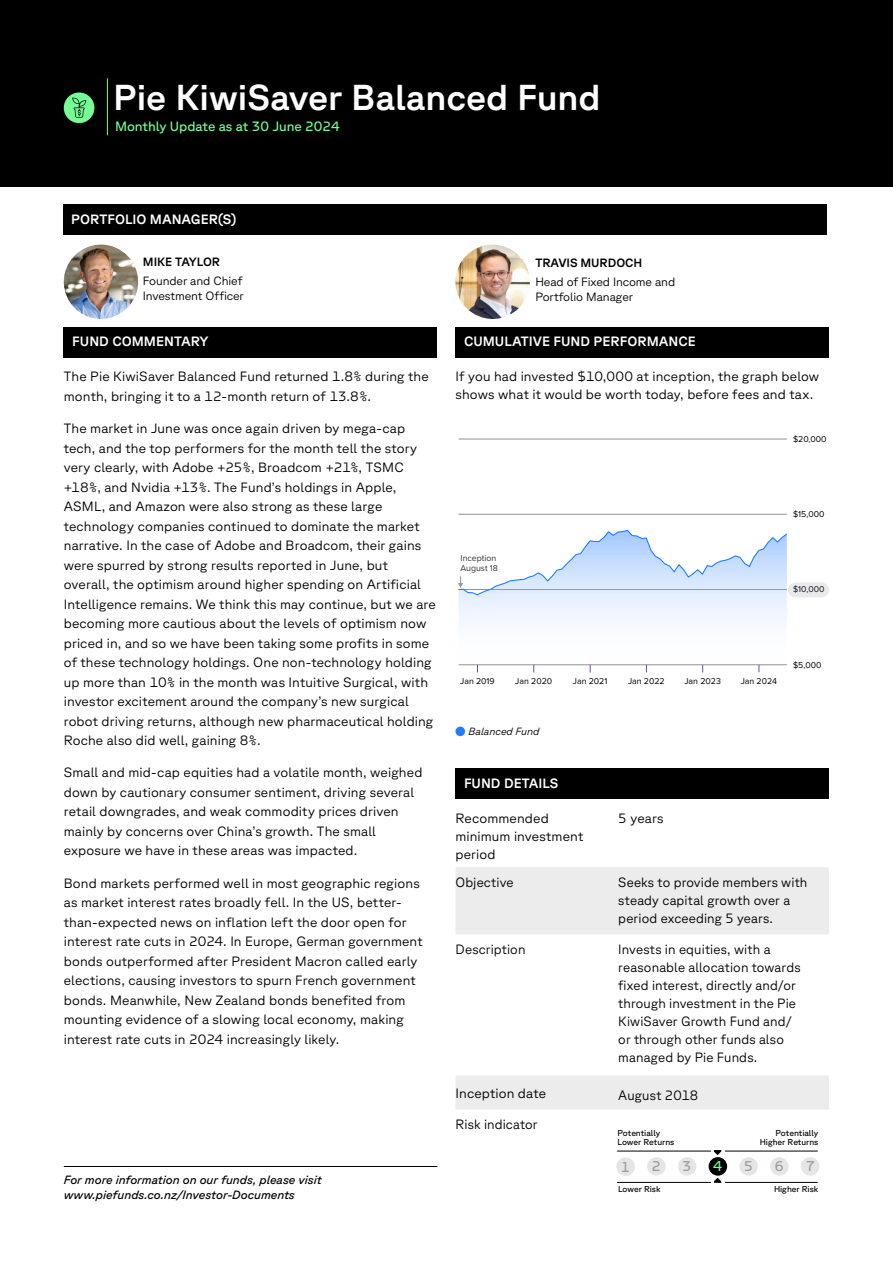
<style>
.page{position:relative;width:893px;height:1263px;background:#fff}
.page>*{position:absolute;margin:0;border:0;box-sizing:border-box;transform-origin:0 0}
.t1{font:500 36px "GT Planar";color:#fff}
.t2{font:14.25px "GT Planar";color:#9e9c9d}
.t3{font:14.25px "GT Planar";color:#75fc94}
.t4{font:300 13.5px/19.5px "GT Planar";letter-spacing:.01em;color:#000}
.t5{font:500 13.5px "GT Planar";color:#fff}
.t6{font:13.5px "GT Planar";color:#75fc94}
.t7{font:12px/15px "GT Planar Italic 15";color:#000}
.t8{font:300 12px/14.4px "GT Planar";letter-spacing:-.005em;color:#000}
.t9{font:500 12px "GT Planar";letter-spacing:-.005em;color:#000}
.t10{font:300 10.5px "GT Planar Italic 15";color:#000}
.t11{font:8.7px "Proxima Nova";color:#000}
.t12{font:8.7px/10.5px "Proxima Nova";color:#333}
.t13{font:8.55px/8.2px "GT Planar";letter-spacing:-.005em;color:#000}
</style>
<div class="page">
<div style="left:0;top:0;width:893px;height:187px;background:#000"></div>
<hr style="left:107px;top:78px;width:1px;height:57px;background:#75fc94">
<div style="left:64px;top:92px;width:30px;height:31px;background:#75fc94;border-radius:50%"></div>
<svg style="left:72px;top:97px;width:14px;height:21px"></svg>
<div style="left:455px;top:327px;width:374px;height:30px;background:#000"></div>
<div style="left:455px;top:768px;width:374px;height:31px;background:#000"></div>
<hr style="left:459px;top:514px;width:328px;height:1px;background:#919191">
<hr style="left:459px;top:439px;width:328px;height:1px;background:#919191">
<hr style="left:805px;top:439px;width:1px;height:226px;background:#333">
<svg style="left:458px;top:529px;width:329px;height:143px"></svg>
<div style="left:788px;top:582px;width:41px;height:15px;background:#e8eaec;border-radius:7px"></div>
<svg style="left:456px;top:867px;width:373px;height:242px"></svg>
<div style="left:647px;top:1157px;width:19px;height:19px;background:#e4e5e7;border-radius:50%"></div>
<svg style="left:678px;top:1157px;width:19px;height:19px"></svg>
<div style="left:709px;top:1157px;width:18px;height:19px;background:#000;border-radius:50%"></div>
<div style="left:739px;top:1157px;width:19px;height:19px;background:#e4e5e7;border-radius:50%"></div>
<div style="left:770px;top:1157px;width:19px;height:19px;background:#e4e5e7;border-radius:50%"></div>
<div style="left:801px;top:1157px;width:18px;height:19px;background:#e4e5e7;border-radius:50%"></div>
<hr style="left:617px;top:1182px;width:94px;height:1px;background:#000">
<svg style="left:714px;top:1178px;width:7px;height:5px"></svg>
<svg style="left:714px;top:1150px;width:7px;height:5px"></svg>
<hr style="left:617px;top:1151px;width:94px;height:1px;background:#000">
<hr style="left:725px;top:1182px;width:92px;height:1px;background:#000">
<hr style="left:725px;top:1151px;width:92px;height:1px;background:#000">
<svg style="left:616px;top:1157px;width:19px;height:19px"></svg>
<div style="left:64px;top:327px;width:373px;height:30px;background:#000"></div>
<hr style="left:64px;top:1166px;width:373px;height:1px;background:#000">
<div style="left:63px;top:204px;width:764px;height:31px;background:#000"></div>
<div style="left:455px;top:727px;width:10px;height:9px;background:#217dff;border-radius:50%"></div>
<img style="left:64px;top:245px;width:74px;height:74px;border-radius:37px">
<img style="left:455px;top:245px;width:75px;height:74px;border-radius:37px">
<h1 class="t1" style="left:113px;top:76px;width:489px">Pie KiwiSaver Balanced Fund</h1>
<p class="t6" style="left:115px;top:119px;width:226px">Monthly Update as at 30 June 2024</p>
<p class="t5" style="left:71px;top:211px;width:167px">PORTFOLIO MANAGER(S)</p>
<p class="t9" style="left:143px;top:255px;width:79px">MIKE TAYLOR</p>
<p class="t8" style="left:143px;top:274px;width:102px">Founder and Chief<br>Investment Officer</p>
<p class="t5" style="left:72px;top:334px;width:138px">FUND COMMENTARY</p>
<p class="t4" style="left:64px;top:367px;width:366px">The Pie KiwiSaver Balanced Fund returned 1.8% during the month, bringing it to a 12-month return of 13.8%.</p>
<p class="t4" style="left:64px;top:418px;width:374px">The market in June was once again driven by mega-cap tech, and the top performers for the month tell the story very clearly, with Adobe +25%, Broadcom +21%, TSMC +18%, and Nvidia +13%. The Fund’s holdings in Apple, ASML, and Amazon were also strong as these large technology companies continued to dominate the market narrative. In the case of Adobe and Broadcom, their gains were spurred by strong results reported in June, but overall, the optimism around higher spending on Artificial Intelligence remains. We think this may continue, but we are becoming more cautious about the levels of optimism now priced in, and so we have been taking some profits in some of these technology holdings. One non-technology holding up more than 10% in the month was Intuitive Surgical, with investor excitement around the company’s new surgical robot driving returns, although new pharmaceutical holding Roche also did well, gaining 8%.</p>
<p class="t4" style="left:64px;top:763px;width:360px">Small and mid-cap equities had a volatile month, weighed down by cautionary consumer sentiment, driving several retail downgrades, and weak commodity prices driven mainly by concerns over China’s growth. The small exposure we have in these areas was impacted.</p>
<p class="t4" style="left:64px;top:873px;width:360px">Bond markets performed well in most geographic regions as market interest rates broadly fell. In the US, better&shy;than-expected news on inflation left the door open for interest rate cuts in 2024. In Europe, German government bonds outperformed after President Macron called early elections, causing investors to spurn French government bonds. Meanwhile, New Zealand bonds benefited from mounting evidence of a slowing local economy, making interest rate cuts in 2024 increasingly likely.</p>
<p class="t7" style="left:64px;top:1171px;width:259px">For more information on our funds, please visit www.piefunds.co.nz/Investor-Documents</p>
<p class="t9" style="left:535px;top:256px;width:108px">TRAVIS MURDOCH</p>
<p class="t8" style="left:535px;top:275px;width:141px">Head of Fixed Income and<br>Portfolio Manager</p>
<p class="t5" style="left:464px;top:334px;width:233px">CUMULATIVE FUND PERFORMANCE</p>
<p class="t4" style="left:455px;top:367px;width:365px;line-height:18px">If you had invested $10,000 at inception, the graph below shows what it would be worth today, before fees and tax.</p>
<p class="t11" style="left:793px;top:432px;width:35px">$20,000</p>
<p class="t12" style="left:461px;top:552px;width:39px">Inception<br>August 18</p>
<p class="t11" style="left:793px;top:508px;width:33px">$15,000</p>
<p class="t11" style="left:793px;top:583px;width:33px">$10,000</p>
<p class="t11" style="left:460px;top:675px;width:36px">Jan 2019</p>
<p class="t11" style="left:515px;top:675px;width:38px">Jan 2020</p>
<p class="t11" style="left:573px;top:675px;width:36px">Jan 2021</p>
<p class="t11" style="left:628px;top:675px;width:38px">Jan 2022</p>
<p class="t11" style="left:684px;top:675px;width:38px">Jan 2023</p>
<p class="t11" style="left:741px;top:675px;width:38px">Jan 2024</p>
<p class="t11" style="left:793px;top:658px;width:30px">$5,000</p>
<p class="t10" style="left:469px;top:725px;width:72px">Balanced Fund</p>
<p class="t5" style="left:464px;top:775px;width:96px">FUND DETAILS</p>
<p class="t4" style="left:455px;top:809px;width:129px;line-height:18px">Recommended minimum investment period</p>
<p class="t4" style="left:618px;top:808px;width:47px">5 years</p>
<p class="t4" style="left:455px;top:872px;width:60px">Objective</p>
<p class="t4" style="left:618px;top:873px;width:191px;line-height:18px">Seeks to provide members with steady capital growth over a period exceeding 5 years.</p>
<p class="t4" style="left:455px;top:939px;width:71px">Description</p>
<p class="t4" style="left:618px;top:940px;width:184px;line-height:18px">Invests in equities, with a reasonable allocation towards fixed interest, directly and/or through investment in the Pie<br>KiwiSaver Growth Fund and/ or through other funds also managed by Pie Funds.</p>
<p class="t4" style="left:455px;top:1083px;width:92px">Inception date</p>
<p class="t4" style="left:618px;top:1085px;width:81px">August 2018</p>
<p class="t4" style="left:455px;top:1114px;width:84px">Risk indicator</p>
<p class="t13" style="left:617px;top:1129px;width:58px">Potentially<br>Lower Returns</p>
<p class="t13" style="left:760px;top:1129px;width:60px;text-align:right">Potentially<br>Higher Returns</p>
<p class="t2" style="left:622px;top:1158px;width:9px">1</p>
<p class="t2" style="left:652px;top:1158px;width:10px">2</p>
<p class="t2" style="left:683px;top:1158px;width:10px">3</p>
<p class="t3" style="left:713px;top:1158px;width:10px">4</p>
<p class="t2" style="left:744px;top:1158px;width:9px">5</p>
<p class="t2" style="left:775px;top:1158px;width:10px">6</p>
<p class="t2" style="left:806px;top:1158px;width:10px">7</p>
<p class="t13" style="left:618px;top:1185px;width:44px">Lower Risk</p>
<p class="t13" style="left:774px;top:1185px;width:46px">Higher Risk</p>
</div>
